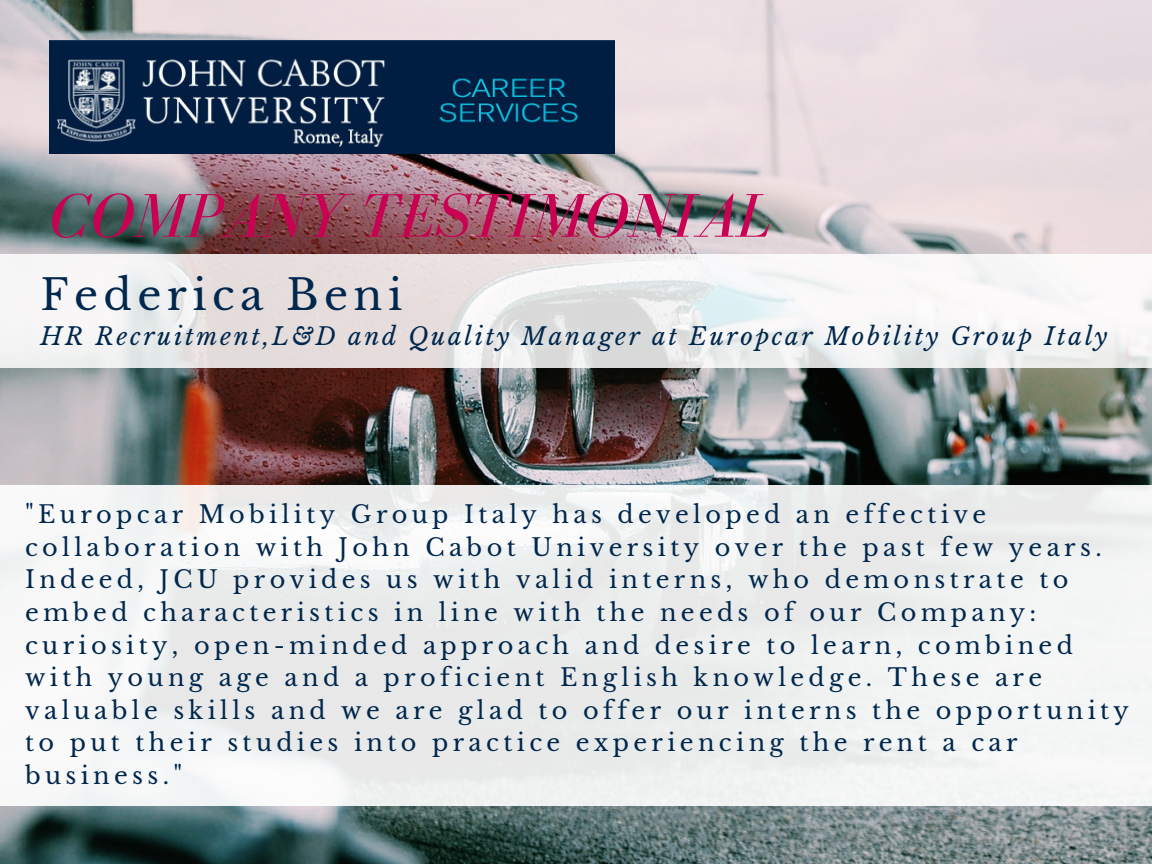
<style>
.page{position:relative;width:1152px;height:864px;background:#fff}
.page>*{position:absolute;margin:0;border:0;box-sizing:border-box;transform-origin:0 0}
.t1{font:italic 63.45px "Bodoni FLF";color:#c90152}
.t2{font:42px "Libre Baskerville";letter-spacing:.13em;color:#00274d}
.t3{font:24px/32.7px "Libre Baskerville";letter-spacing:.18em;color:#00274d}
.t4{font:italic 24px "Libre Baskerville";letter-spacing:.115em;color:#00274d}
</style>
<div class="page">
<img style="left:0;top:0;width:1152px;height:864px">
<img style="left:49px;top:40px;width:566px;height:114px">
<svg style="left:0;top:255px;width:1152px;height:113px"></svg>
<div style="left:0;top:485px;width:1152px;height:321px;background:#eef0f0"></div>
<h1 class="t1" style="left:50px;top:182px;width:723px">COMPANY TESTIMONIAL</h1>
<h2 class="t2" style="left:41px;top:269px;width:363px">Federica Beni</h2>
<p class="t4" style="left:41px;top:322px;width:1069px">HR Recruitment,L&amp;D and Quality Manager at Europcar Mobility Group Italy</p>
<p class="t3" style="left:25px;top:498px;width:1105px">"Europcar Mobility Group Italy has developed an effective collaboration with John Cabot University over the past few years.<br>Indeed, JCU provides us with valid interns, who demonstrate to embed characteristics in line with the needs of our Company: curiosity, open-minded approach and desire to learn, combined with young age and a proficient English knowledge. These are valuable skills and we are glad to offer our interns the opportunity to put their studies into practice experiencing the rent a car business."</p>
</div>
